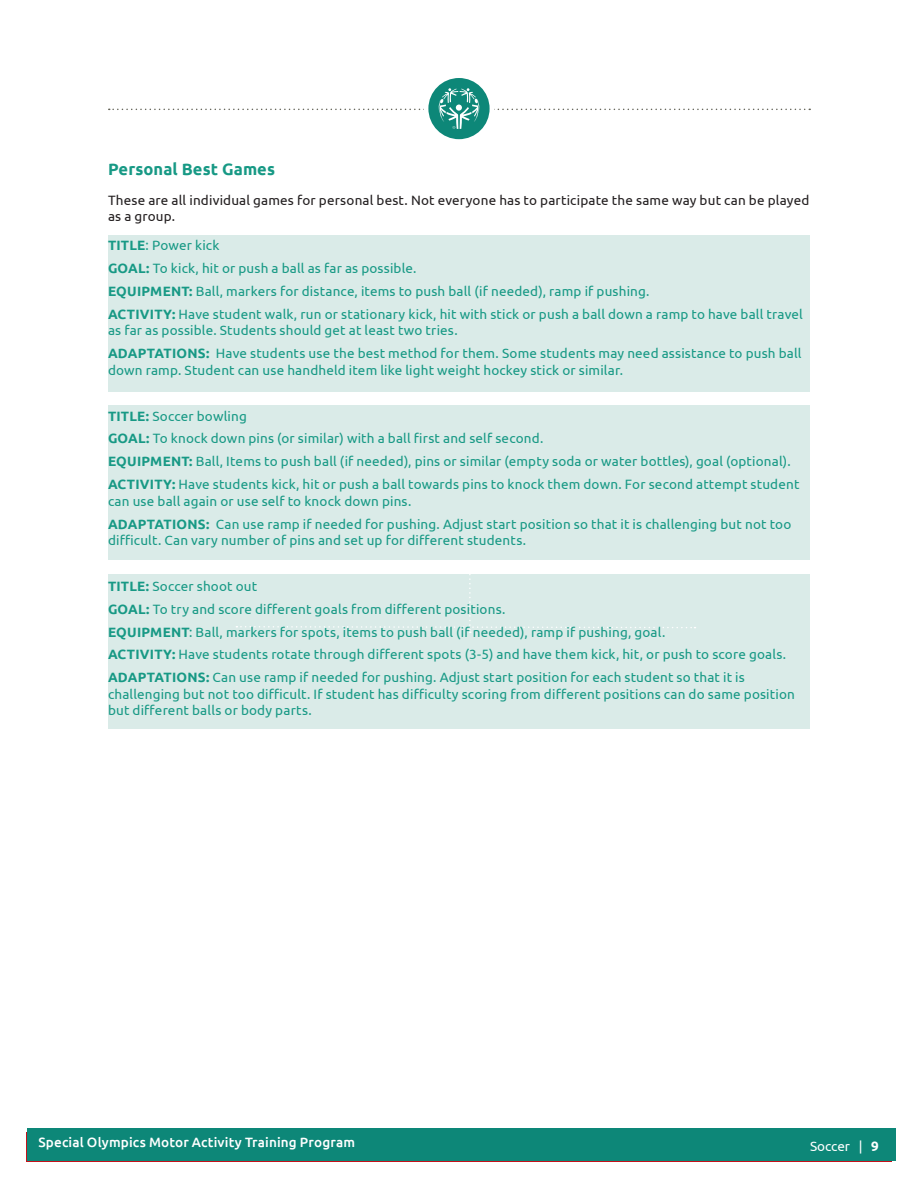
<style>
.page{position:relative;width:918px;height:1188px;background:#fff}
.page>*{position:absolute;margin:0;border:0;box-sizing:border-box;transform-origin:0 0}
.t1{font:700 16.5px "Ubuntu";letter-spacing:.005em;color:#179985}
.t2{font:13.5px/23px "Ubuntu";letter-spacing:.015em;color:#179985}
.t3{font:13.5px/16.2px "Ubuntu";letter-spacing:.015em;color:#231f20}
.t4{font:13.5px "Ubuntu";letter-spacing:.02em;color:#fff}
.t5{font:500 13.5px "Ubuntu";letter-spacing:.01em;color:#fff}
.s1{font-weight:700}
</style>
<div class="page">
<div style="left:26px;top:1132px;width:866px;height:30px;background:#c4121a"></div>
<div style="left:108px;top:575px;width:702px;height:154px;background:#daebe8"></div>
<div style="left:108px;top:405px;width:702px;height:154px;background:#daebe8"></div>
<div style="left:108px;top:235px;width:702px;height:157px;background:#daebe8"></div>
<div style="left:27px;top:1129px;width:868px;height:32px;background:#0d8778"></div>
<svg style="left:426px;top:76px;width:66px;height:65px"></svg>
<div style="left:424px;top:73px;width:70px;height:71px;border:4px solid #fff;border-radius:50%"></div>
<svg style="left:109px;top:88px;width:701px;height:41px"></svg>
<svg style="left:236px;top:574px;width:459px;height:59px"></svg>
<p class="t1" style="left:108px;top:159px;width:169px">Personal Best Games</p>
<p class="t3" style="left:108px;top:191px;width:703px">These are all individual games for personal best. Not everyone has to participate the same way but can be played as a group.</p>
<p class="t2" style="left:108px;top:234px;width:696px"><span class="s1">TITLE</span>: Power kick<br><span class="s1">GOAL:</span> To kick, hit or push a ball as far as possible.<br><span class="s1">EQUIPMENT:</span> Ball, markers for distance, items to push ball (if needed), ramp if pushing.<br><span class="s1">ACTIVITY:</span> Have student walk, run or stationary kick, hit with stick or push a ball down a ramp to have ball travel</p>
<p class="t2" style="left:108px;top:319px;width:695px">as far as possible. Students should get at least two tries.<br><span class="s1">ADAPTATIONS:</span> Have students use the best method for them. Some students may need assistance to push ball</p>
<p class="t2" style="left:108px;top:358px;width:517px">down ramp. Student can use handheld item like light weight hockey stick or similar.</p>
<p class="t2" style="left:108px;top:404px;width:693px"><span class="s1">TITLE:</span> Soccer bowling<br><span class="s1">GOAL:</span> To knock down pins (or similar) with a ball first and self second.<br><span class="s1">EQUIPMENT:</span> Ball, Items to push ball (if needed), pins or similar (empty soda or water bottles), goal (optional).<br><span class="s1">ACTIVITY:</span> Have students kick, hit or push a ball towards pins to knock them down. For second attempt student</p>
<p class="t2" style="left:108px;top:489px;width:685px">can use ball again or use self to knock down pins.<br><span class="s1">ADAPTATIONS:</span> Can use ramp if needed for pushing. Adjust start position so that it is challenging but not too</p>
<p class="t2" style="left:108px;top:528px;width:420px">difficult. Can vary number of pins and set up for different students.</p>
<p class="t2" style="left:108px;top:574px;width:680px"><span class="s1">TITLE:</span> Soccer shoot out<br><span class="s1">GOAL:</span> To try and score different goals from different positions.<br><span class="s1">EQUIPMENT</span>: Ball, markers for spots, items to push ball (if needed), ramp if pushing, goal.<br><span class="s1">ACTIVITY:</span> Have students rotate through different spots (3-5) and have them kick, hit, or push to score goals.<br><span class="s1">ADAPTATIONS:</span> Can use ramp if needed for pushing. Adjust start position for each student so that it is</p>
<p class="t2" style="left:108px;top:685px;width:688px;line-height:16.2px">challenging but not too difficult. If student has difficulty scoring from different positions can do same position but different balls or body parts.</p>
<p class="t5" style="left:38px;top:1134px;width:318px">Special Olympics Motor Activity Training Program</p>
<p class="t4" style="left:810px;top:1138px;width:70px">Soccer | <span class="s1">9</span></p>
<p class="t4" style="left:39px;top:1138px;width:317px">Special Olympics Motor Activity Training Program</p>
</div>
